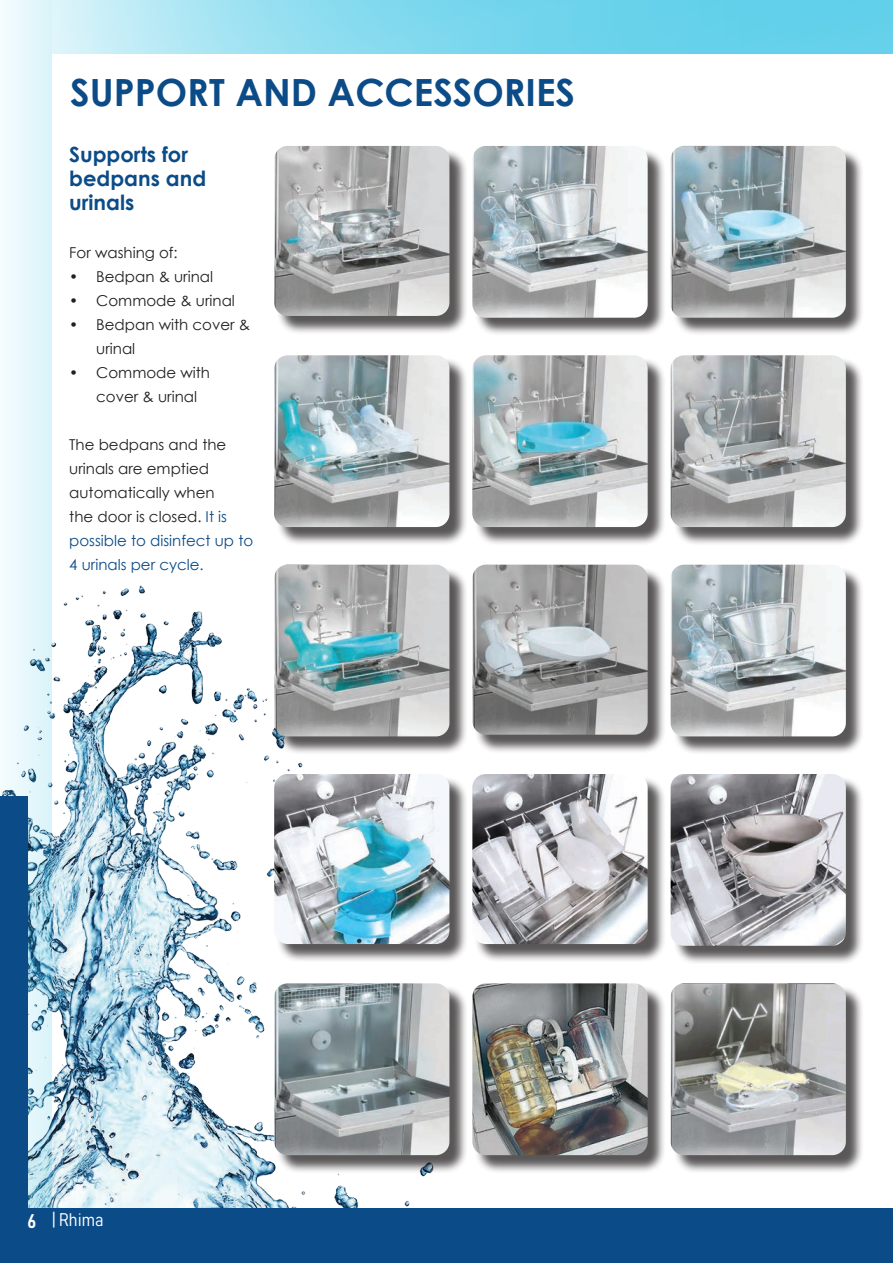
<style>
.page{position:relative;width:893px;height:1263px;background:#fff}
.page>*{position:absolute;margin:0;border:0;box-sizing:border-box;transform-origin:0 0}
.t1{font:700 37.5px "Century Gothic";color:#0b4b87}
.t2{font:700 21px/24px "Century Gothic";color:#0b4b87}
.t3{font:18px "Bahnschrift";color:#fff}
.t4{font:15px/24px "Century Gothic";color:#231f20}
.s1{color:#0b4b87}
.s2{font-size:19.5px}
</style>
<div class="page">
<img style="left:51px;top:563px;width:500px;height:646px">
<svg style="left:51px;top:0;width:842px;height:54px;background:#84daee"></svg>
<svg style="left:0;top:0;width:51px;height:1209px;fill:#e5f7fb"></svg>
<div style="left:0;top:1209px;width:893px;height:54px;background:#0b4b87"></div>
<div style="left:0;top:797px;width:28px;height:466px;background:#0b4b87"></div>
<div style="left:276px;top:148px;width:192px;height:186px;background:#231f20;opacity:.75"></div>
<img style="left:274px;top:146px;width:175px;height:170px">
<div style="left:475px;top:148px;width:191px;height:189px;background:#231f20;opacity:.75"></div>
<img style="left:472px;top:146px;width:176px;height:172px">
<div style="left:673px;top:148px;width:192px;height:188px;background:#231f20;opacity:.75"></div>
<img style="left:671px;top:146px;width:175px;height:172px">
<div style="left:276px;top:358px;width:192px;height:187px;background:#231f20;opacity:.75"></div>
<img style="left:274px;top:355px;width:175px;height:172px">
<div style="left:475px;top:358px;width:191px;height:187px;background:#231f20;opacity:.75"></div>
<img style="left:472px;top:355px;width:176px;height:172px">
<div style="left:673px;top:358px;width:192px;height:188px;background:#231f20;opacity:.75"></div>
<img style="left:671px;top:355px;width:175px;height:172px">
<div style="left:276px;top:567px;width:192px;height:188px;background:#231f20;opacity:.75"></div>
<img style="left:274px;top:565px;width:175px;height:171px">
<div style="left:475px;top:567px;width:191px;height:186px;background:#231f20;opacity:.75"></div>
<img style="left:472px;top:565px;width:176px;height:170px">
<div style="left:673px;top:567px;width:192px;height:188px;background:#231f20;opacity:.75"></div>
<img style="left:671px;top:565px;width:175px;height:171px">
<div style="left:276px;top:776px;width:192px;height:186px;background:#231f20;opacity:.75"></div>
<img style="left:274px;top:774px;width:175px;height:170px">
<div style="left:475px;top:776px;width:191px;height:186px;background:#231f20;opacity:.75"></div>
<img style="left:472px;top:774px;width:176px;height:170px">
<div style="left:673px;top:776px;width:192px;height:188px;background:#231f20;opacity:.75"></div>
<img style="left:671px;top:774px;width:175px;height:172px">
<div style="left:276px;top:986px;width:192px;height:188px;background:#231f20;opacity:.75"></div>
<img style="left:274px;top:983px;width:175px;height:172px">
<div style="left:475px;top:986px;width:191px;height:188px;background:#231f20;opacity:.75"></div>
<img style="left:472px;top:983px;width:176px;height:172px">
<div style="left:673px;top:986px;width:192px;height:187px;background:#231f20;opacity:.75"></div>
<img style="left:671px;top:983px;width:175px;height:172px">
<h1 class="t1" style="left:70px;top:69px;width:506px">SUPPORT AND ACCESSORIES</h1>
<h2 class="t2" style="left:69px;top:142px;width:138px">Supports for bedpans and urinals</h2>
<p class="t4" style="left:69px;top:240px;width:110px">For washing of:</p>
<p class="t4" style="left:69px;top:264px;width:145px">• Bedpan &amp; urinal</p>
<p class="t4" style="left:69px;top:288px;width:167px">• Commode &amp; urinal</p>
<p class="t4" style="left:96px;top:312px;width:155px;text-indent:-27px">• Bedpan with cover &amp; urinal</p>
<p class="t4" style="left:96px;top:360px;width:115px;text-indent:-27px">• Commode with cover &amp; urinal</p>
<p class="t4" style="left:69px;top:432px;width:185px">The bedpans and the urinals are emptied automatically when<br>the door is closed. <span class="s1">It is possible to disinfect up to<br>4 urinals per cycle.</span></p>
<p class="t3" style="left:28px;top:1208px;width:77px"><span class="s2">6</span> | Rhima</p>
</div>
